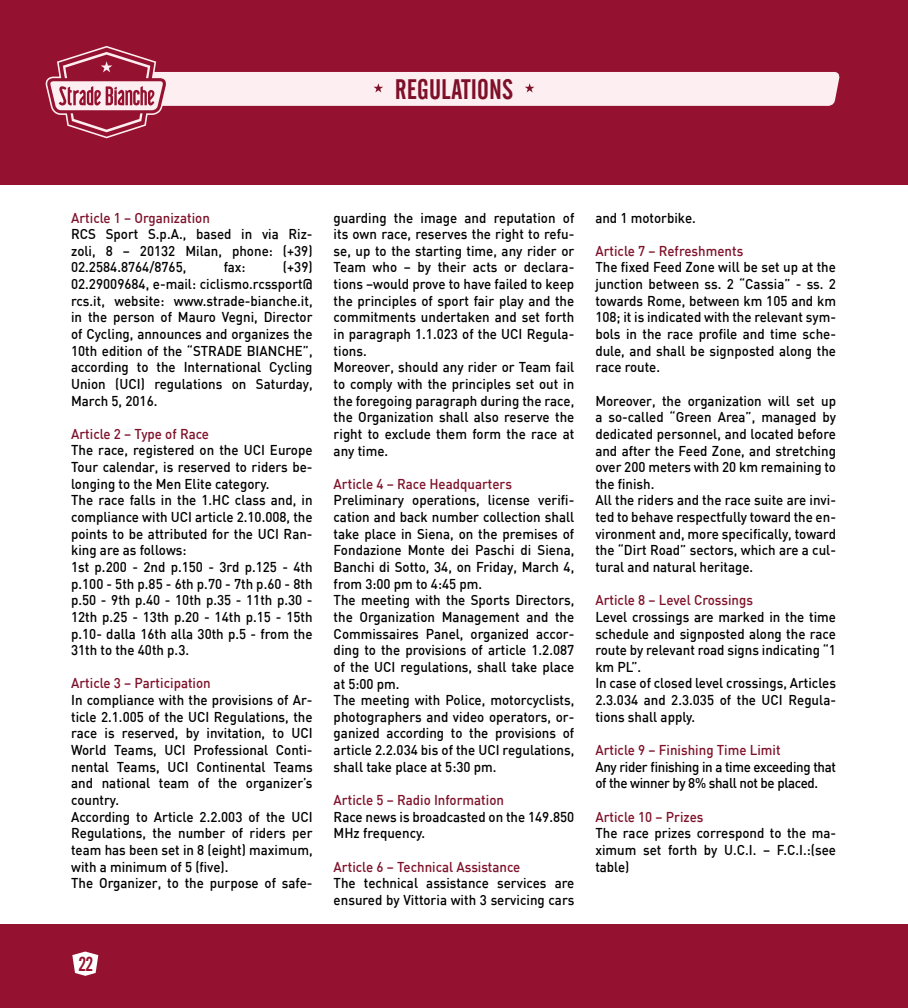
<style>
.page{position:relative;width:908px;height:1008px;background:#fff}
.page>*{position:absolute;margin:0;border:0;box-sizing:border-box;transform-origin:0 0}
.t1{font:28px "Alternate Gothic No 2 BT";letter-spacing:.005em;color:#7e1129}
.t2{font:19.95px "Alternate Gothic No 2 BT";color:#94122f}
.t3{font:500 14px/16.6px "DIN";color:#000;scale:.95 1}
.t4{font:500 14px "DIN";color:#7e1129;scale:.95 1}
.t5{font:500 14px/16.6px "DIN";letter-spacing:-.025em;color:#000;scale:.95 1}
</style>
<div class="page">
<div style="left:0;top:0;width:908px;height:1007px;background:#94122f"></div>
<svg style="left:72px;top:951px;width:27px;height:25px"></svg>
<div style="left:0;top:185px;width:908px;height:738px;background:#fff"></div>
<svg style="left:45px;top:46px;width:793px;height:92px"></svg>
<h1 class="t1" style="left:395px;top:73px;width:87px">REGULATIONS</h1>
<p class="t4" style="left:71px;top:208px;width:148px">Article 1 – Organization</p>
<p class="t3" style="left:71px;top:225px;width:256px;text-align:justify">RCS Sport S.p.A., based in via Riz&shy;zoli, 8 – 20132 Milan, phone: (+39)<br>02.2584.8764/8765,</p>
<p class="t3" style="left:71px;top:258px;width:256px;text-align:justify;text-indent:212px">(+39)<br>02.29009684, e-mail: ciclismo.rcssport@ rcs.it, website: www.strade-bianche.it, in the person of Mauro Vegni, Director of Cycling, announces and organizes the 10th edition of the “STRADE BIANCHE”, according to the International Cycling Union (UCI) regulations on Saturday, March 5, 2016.</p>
<p class="t4" style="left:71px;top:424px;width:147px">Article 2 – Type of Race</p>
<p class="t3" style="left:71px;top:441px;width:256px">The race, registered on the UCI Europe Tour calendar, is reserved to riders be&shy;longing to the Men Elite category.<br>The race falls in the 1.HC class and, in compliance with UCI article 2.10.008, the points to be attributed for the UCI Ran&shy;king are as follows:<br>1st p.200 - 2nd p.150 - 3rd p.125 - 4th p.100 - 5th p.85 - 6th p.70 - 7th p.60 - 8th p.50 - 9th p.40 - 10th p.35 - 11th p.30 - 12th p.25 - 13th p.20 - 14th p.15 - 15th p.10- dalla 16th alla 30th p.5 - from the 31th to the 40th p.3.</p>
<p class="t4" style="left:71px;top:674px;width:149px">Article 3 – Participation</p>
<p class="t3" style="left:71px;top:691px;width:256px">In compliance with the provisions of Ar&shy;ticle 2.1.005 of the UCI Regulations, the race is reserved, by invitation, to UCI World Teams, UCI Professional Conti&shy;nental Teams, UCI Continental Teams and national team of the organizer’s country.<br>According to Article 2.2.003 of the UCI Regulations, the number of riders per team has been set in 8 (eight) maximum, with a minimum of 5 (five).<br>The Organizer, to the purpose of safe-</p>
<p class="t3" style="left:224px;top:258px;width:25px">fax:</p>
<h2 class="t2" style="left:79px;top:952px;width:16px">22</h2>
<p class="t3" style="left:334px;top:209px;width:255px">guarding the image and reputation of its own race, reserves the right to refu&shy;se, up to the starting time, any rider or Team who – by their acts or declara&shy;tions –would prove to have failed to keep the principles of sport fair play and the commitments undertaken and set forth in paragraph 1.1.023 of the UCI Regula&shy;tions.<br>Moreover, should any rider or Team fail to comply with the principles set out in the foregoing paragraph during the race, the Organization shall also reserve the right to exclude them form the race at any time.</p>
<p class="t4" style="left:334px;top:474px;width:189px">Article 4 – Race Headquarters</p>
<p class="t3" style="left:334px;top:491px;width:255px">Preliminary operations, license verifi&shy;cation and back number collection shall take place in Siena, on the premises of Fondazione Monte dei Paschi di Siena, Banchi di Sotto, 34, on Friday, March 4, from 3:00 pm to 4:45 pm.<br>The meeting with the Sports Directors, the Organization Management and the Commissaires Panel, organized accor&shy;ding to the provisions of article 1.2.087 of the UCI regulations, shall take place at 5:00 pm.<br>The meeting with Police, motorcyclists, photographers and video operators, or&shy;ganized according to the provisions of article 2.2.034 bis of the UCI regulations, shall take place at 5:30 pm.</p>
<p class="t4" style="left:334px;top:790px;width:181px">Article 5 – Radio Information</p>
<p class="t3" style="left:334px;top:807px;width:255px">Race news is broadcasted on the 149.850<br>MHz frequency.</p>
<p class="t4" style="left:334px;top:857px;width:198px">Article 6 – Technical Assistance</p>
<p class="t3" style="left:334px;top:873px;width:255px">The technical assistance services are ensured by Vittoria with 3 servicing cars</p>
<p class="t3" style="left:595px;top:208px;width:107px">and 1 motorbike.</p>
<p class="t4" style="left:595px;top:242px;width:157px">Article 7 – Refreshments</p>
<p class="t3" style="left:595px;top:258px;width:255px;text-align:justify">The fixed Feed Zone will be set up at the junction between ss. 2 “Cassia” - ss. 2 towards Rome, between km 105 and km 108; it is indicated with the relevant sym&shy;bols in the race profile and time sche&shy;dule, and shall be signposted along the race route.</p>
<p class="t3" style="left:595px;top:391px;width:255px">Moreover, the organization will set up a so-called “Green Area”, managed by dedicated personnel, and located before and after the Feed Zone, and stretching over 200 meters with 20 km remaining to the finish.<br>All the riders and the race suite are invi&shy;ted to behave respectfully toward the en&shy;vironment and, more specifically, toward the “Dirt Road” sectors, which are a cul&shy;tural and natural heritage.</p>
<p class="t4" style="left:595px;top:591px;width:168px">Article 8 – Level Crossings</p>
<p class="t3" style="left:595px;top:608px;width:255px">Level crossings are marked in the time schedule and signposted along the race route by relevant road signs indicating “1 km PL”.<br>In case of closed level crossings, Articles<br>2.3.034 and 2.3.035 of the UCI Regula&shy;tions shall apply.</p>
<p class="t4" style="left:595px;top:740px;width:197px">Article 9 – Finishing Time Limit</p>
<p class="t5" style="left:595px;top:757px;width:255px">Any rider finishing in a time exceeding that of the winner by 8% shall not be placed.</p>
<p class="t4" style="left:595px;top:807px;width:115px">Article 10 – Prizes</p>
<p class="t3" style="left:595px;top:824px;width:255px;text-align:justify">The race prizes correspond to the ma&shy;ximum set forth by U.C.I. – F.C.I.:(see table)</p>
</div>
